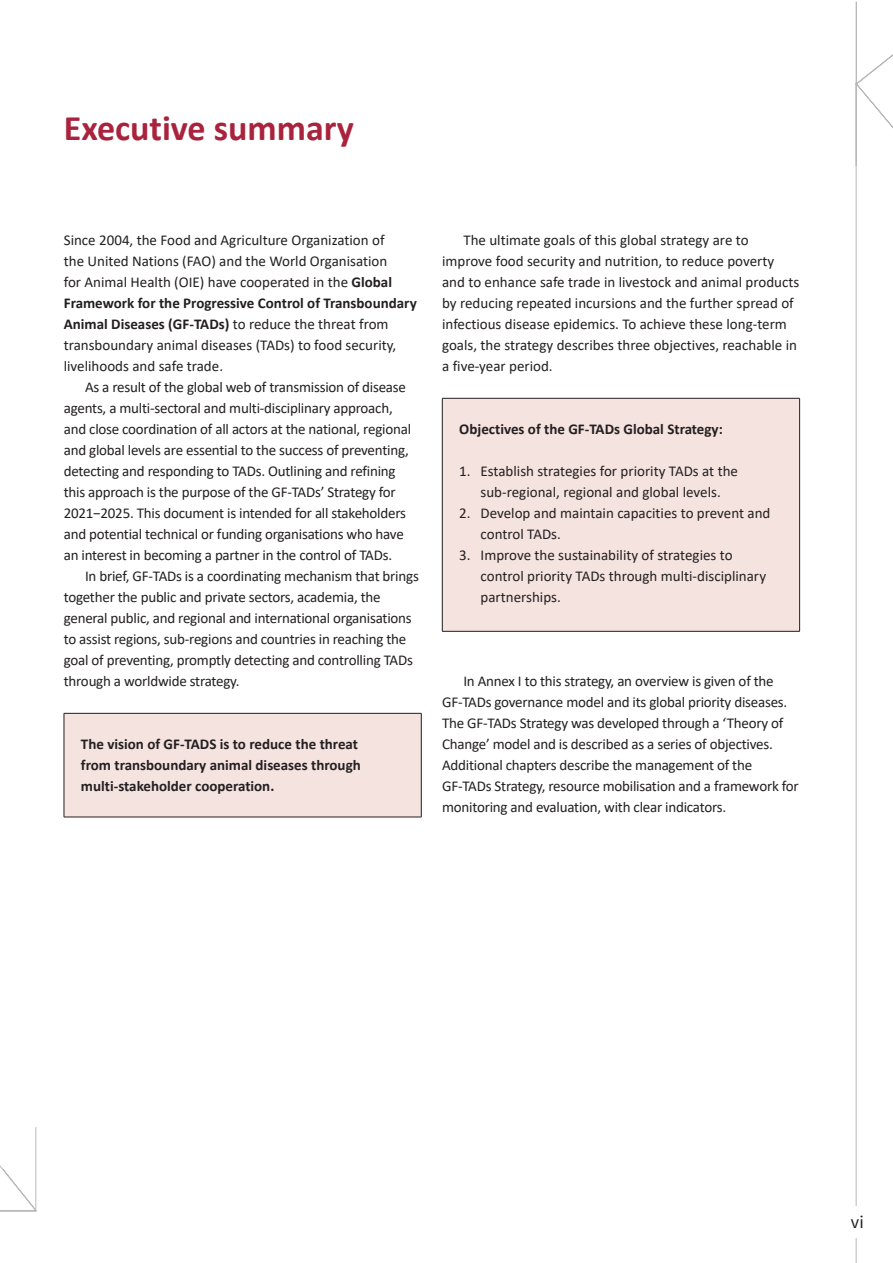
<style>
.page{position:relative;width:893px;height:1263px;background:#fff}
.page>*{position:absolute;margin:0;border:0;box-sizing:border-box;transform-origin:0 0}
.Heading1{font:700 36px "Calibri";color:#a9233d}
.t1{font:18px "Source Sans Pro";color:#231f20}
.New_para{font:15px/21px "Calibri";letter-spacing:-.015em;color:#231f20}
.New_para1{font:15px/21px "Calibri";color:#231f20}
.New_para1-2{font:700 15px/21px "Calibri";color:#231f20}
.s1{font-weight:700}
</style>
<div class="page">
<div style="left:64px;top:713px;width:357px;height:104px;background:#f5e3e0"></div>
<hr style="left:64px;top:713px;width:357px;height:1px;background:#231f20">
<hr style="left:64px;top:713px;width:1px;height:104px;background:#231f20">
<hr style="left:421px;top:713px;width:1px;height:104px;background:#231f20">
<hr style="left:64px;top:817px;width:357px;height:1px;background:#231f20">
<div style="left:442px;top:398px;width:358px;height:233px;background:#f5e3e0"></div>
<hr style="left:442px;top:398px;width:358px;height:1px;background:#231f20">
<hr style="left:442px;top:398px;width:1px;height:233px;background:#231f20">
<hr style="left:799px;top:398px;width:1px;height:233px;background:#231f20">
<hr style="left:442px;top:631px;width:358px;height:1px;background:#231f20">
<p class="Heading1" style="left:64px;top:103px;width:292px">Executive summary</p>
<p class="New_para1" style="left:64px;top:229px;width:354px">Since 2004, the Food and Agriculture Organization of<br>the United Nations (FAO) and the World Organisation<br>for Animal Health (OIE) have cooperated in the <span class="s1">Global Framework for the Progressive Control of Transboundary Animal Diseases (GF-TADs)</span> to reduce the threat from transboundary animal diseases (TADs) to food security, livelihoods and safe trade.</p>
<p class="New_para" style="left:64px;top:376px;width:349px;text-indent:21px">As a result of the global web of transmission of disease agents, a multi-sectoral and multi-disciplinary approach, and close coordination of all actors at the national, regional and global levels are essential to the success of preventing, detecting and responding to TADs. Outlining and refining this approach is the purpose of the GF-TADs’ Strategy for 2021−2025. This document is intended for all stakeholders and potential technical or funding organisations who have an interest in becoming a partner in the control of TADs.</p>
<p class="New_para" style="left:64px;top:565px;width:357px;text-indent:21px">In brief, GF-TADs is a coordinating mechanism that brings together the public and private sectors, academia, the general public, and regional and international organisations to assist regions, sub-regions and countries in reaching the goal of preventing, promptly detecting and controlling TADs through a worldwide strategy.</p>
<p class="New_para1-2" style="left:81px;top:733px;width:281px">The vision of GF-TADS is to reduce the threat from transboundary animal diseases through multi-stakeholder cooperation.</p>
<p class="New_para" style="left:442px;top:229px;width:359px;text-indent:21px">The ultimate goals of this global strategy are to improve food security and nutrition, to reduce poverty and to enhance safe trade in livestock and animal products by reducing repeated incursions and the further spread of infectious disease epidemics. To achieve these long-term goals, the strategy describes three objectives, reachable in a five-year period.</p>
<p class="New_para1-2" style="left:459px;top:418px;width:265px">Objectives of the GF-TADs Global Strategy:</p>
<p class="New_para" style="left:459px;top:460px;width:280px;text-align:center">1. Establish strategies for priority TADs at the sub-regional, regional and global levels.</p>
<p class="New_para" style="left:481px;top:502px;width:291px;text-indent:-21px">2. Develop and maintain capacities to prevent and control TADs.</p>
<p class="New_para" style="left:481px;top:544px;width:287px;text-indent:-21px">3. Improve the sustainability of strategies to control priority TADs through multi-disciplinary partnerships.</p>
<p class="New_para" style="left:442px;top:670px;width:358px;text-indent:21px">In Annex I to this strategy, an overview is given of the GF-TADs governance model and its global priority diseases.<br>The GF-TADs Strategy was developed through a ‘Theory of Change’ model and is described as a series of objectives.<br>Additional chapters describe the management of the GF-TADs Strategy, resource mobilisation and a framework for monitoring and evaluation, with clear indicators.</p>
<p class="t1" style="left:851px;top:1211px;width:14px">vi</p>
</div>
